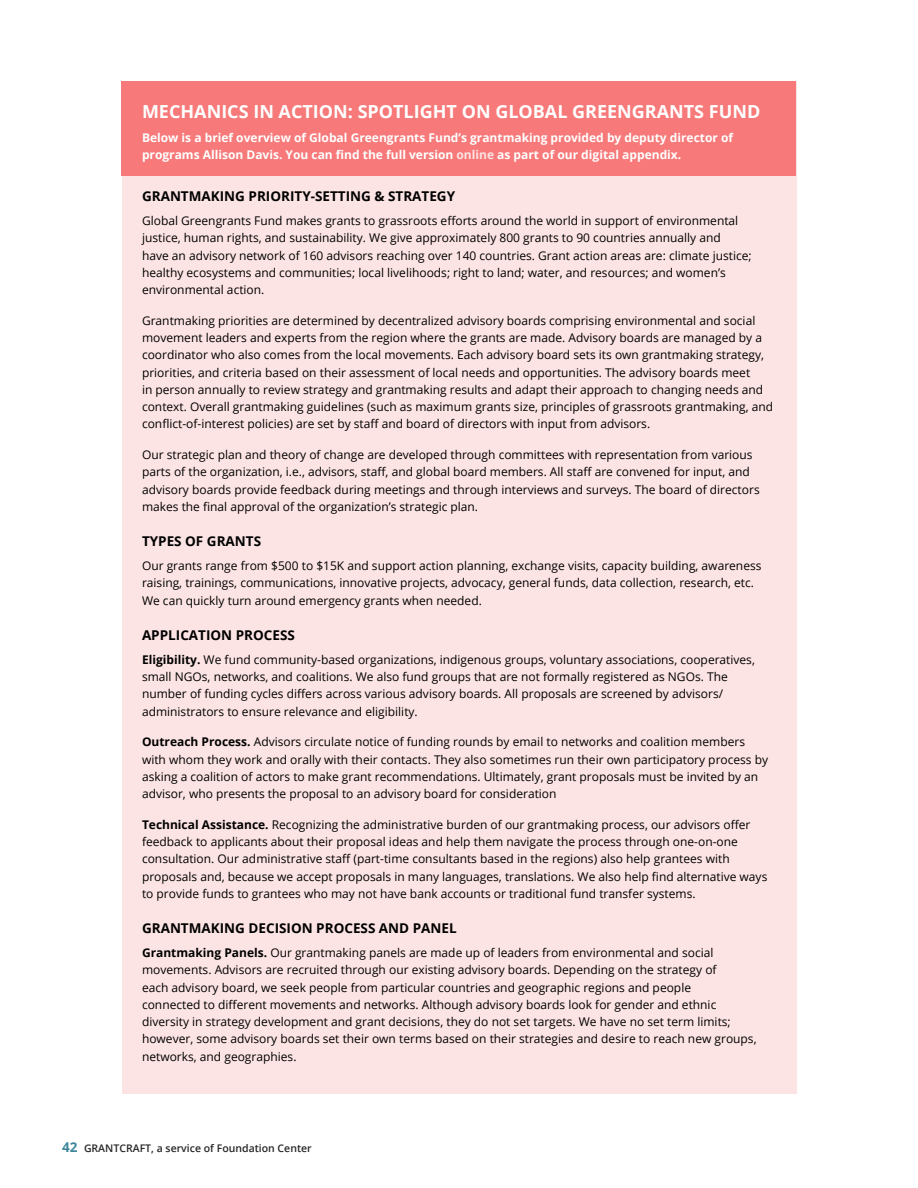
<style>
.page{position:relative;width:918px;height:1188px;background:#fff}
.page>*{position:absolute;margin:0;border:0;box-sizing:border-box;transform-origin:0 0}
.t1{font:700 18px "Open Sans";color:#fff}
.t2{font:700 13.5px "Open Sans";color:#000}
.t3{font:12px/17.2px "Open Sans";color:#000}
.t4{font:700 12px/17.2px "Open Sans";color:#fff}
.t5{font:600 10.5px "Open Sans";color:#262626}
.s1{color:#fde4e4}
.s2{font-weight:700}
.s3{font-weight:700;font-size:13.5px;color:#3f869b}
</style>
<div class="page">
<div style="left:122px;top:81px;width:675px;height:1013px;background:#fde4e4"></div>
<div style="left:122px;top:81px;width:674px;height:95px;background:#f77979"></div>
<h1 class="t1" style="left:142px;top:99px;width:620px">MECHANICS IN ACTION: SPOTLIGHT ON GLOBAL GREENGRANTS FUND</h1>
<p class="t4" style="left:142px;top:129px;width:593px">Below is a brief overview of Global Greengrants Fund’s grantmaking provided by deputy director of programs Allison Davis. You can find the full version <span class="s1">online</span> as part of our digital appendix.</p>
<p class="t2" style="left:142px;top:187px;width:315px">GRANTMAKING PRIORITY-SETTING &amp; STRATEGY</p>
<p class="t3" style="left:142px;top:212px;width:611px">Global Greengrants Fund makes grants to grassroots efforts around the world in support of environmental justice, human rights, and sustainability. We give approximately 800 grants to 90 countries annually and<br>have an advisory network of 160 advisors reaching over 140 countries. Grant action areas are: climate justice; healthy ecosystems and communities; local livelihoods; right to land; water, and resources; and women’s environmental action.</p>
<p class="t3" style="left:142px;top:312px;width:633px">Grantmaking priorities are determined by decentralized advisory boards comprising environmental and social movement leaders and experts from the region where the grants are made. Advisory boards are managed by a coordinator who also comes from the local movements. Each advisory board sets its own grantmaking strategy, priorities, and criteria based on their assessment of local needs and opportunities. The advisory boards meet<br>in person annually to review strategy and grantmaking results and adapt their approach to changing needs and context. Overall grantmaking guidelines (such as maximum grants size, principles of grassroots grantmaking, and conflict-of-interest policies) are set by staff and board of directors with input from advisors.</p>
<p class="t3" style="left:142px;top:446px;width:619px">Our strategic plan and theory of change are developed through committees with representation from various parts of the organization, i.e., advisors, staff, and global board members. All staff are convened for input, and advisory boards provide feedback during meetings and through interviews and surveys. The board of directors makes the final approval of the organization’s strategic plan.</p>
<p class="t2" style="left:142px;top:532px;width:121px">TYPES OF GRANTS</p>
<p class="t3" style="left:142px;top:557px;width:621px">Our grants range from $500 to $15K and support action planning, exchange visits, capacity building, awareness raising, trainings, communications, innovative projects, advocacy, general funds, data collection, research, etc.<br>We can quickly turn around emergency grants when needed.</p>
<p class="t2" style="left:142px;top:625px;width:154px">APPLICATION PROCESS</p>
<p class="t3" style="left:142px;top:651px;width:614px"><span class="s2">Eligibility.</span> We fund community-based organizations, indigenous groups, voluntary associations, cooperatives, small NGOs, networks, and coalitions. We also fund groups that are not formally registered as NGOs. The number of funding cycles differs across various advisory boards. All proposals are screened by advisors/ administrators to ensure relevance and eligibility.</p>
<p class="t3" style="left:142px;top:733px;width:628px"><span class="s2">Outreach Process.</span> Advisors circulate notice of funding rounds by email to networks and coalition members with whom they work and orally with their contacts. They also sometimes run their own participatory process by asking a coalition of actors to make grant recommendations. Ultimately, grant proposals must be invited by an advisor, who presents the proposal to an advisory board for consideration</p>
<p class="t3" style="left:142px;top:816px;width:627px"><span class="s2">Technical Assistance.</span> Recognizing the administrative burden of our grantmaking process, our advisors offer feedback to applicants about their proposal ideas and help them navigate the process through one-on-one consultation. Our administrative staff (part-time consultants based in the regions) also help grantees with proposals and, because we accept proposals in many languages, translations. We also help find alternative ways to provide funds to grantees who may not have bank accounts or traditional fund transfer systems.</p>
<p class="t2" style="left:142px;top:919px;width:316px">GRANTMAKING DECISION PROCESS AND PANEL</p>
<p class="t3" style="left:142px;top:944px;width:616px"><span class="s2">Grantmaking Panels.</span> Our grantmaking panels are made up of leaders from environmental and social movements. Advisors are recruited through our existing advisory boards. Depending on the strategy of<br>each advisory board, we seek people from particular countries and geographic regions and people<br>connected to different movements and networks. Although advisory boards look for gender and ethnic diversity in strategy development and grant decisions, they do not set targets. We have no set term limits; however, some advisory boards set their own terms based on their strategies and desire to reach new groups, networks, and geographies.</p>
<p class="t5" style="left:62px;top:1141px;width:251px"><span class="s3">42</span> GRANTCRAFT, a service of Foundation Center</p>
</div>
